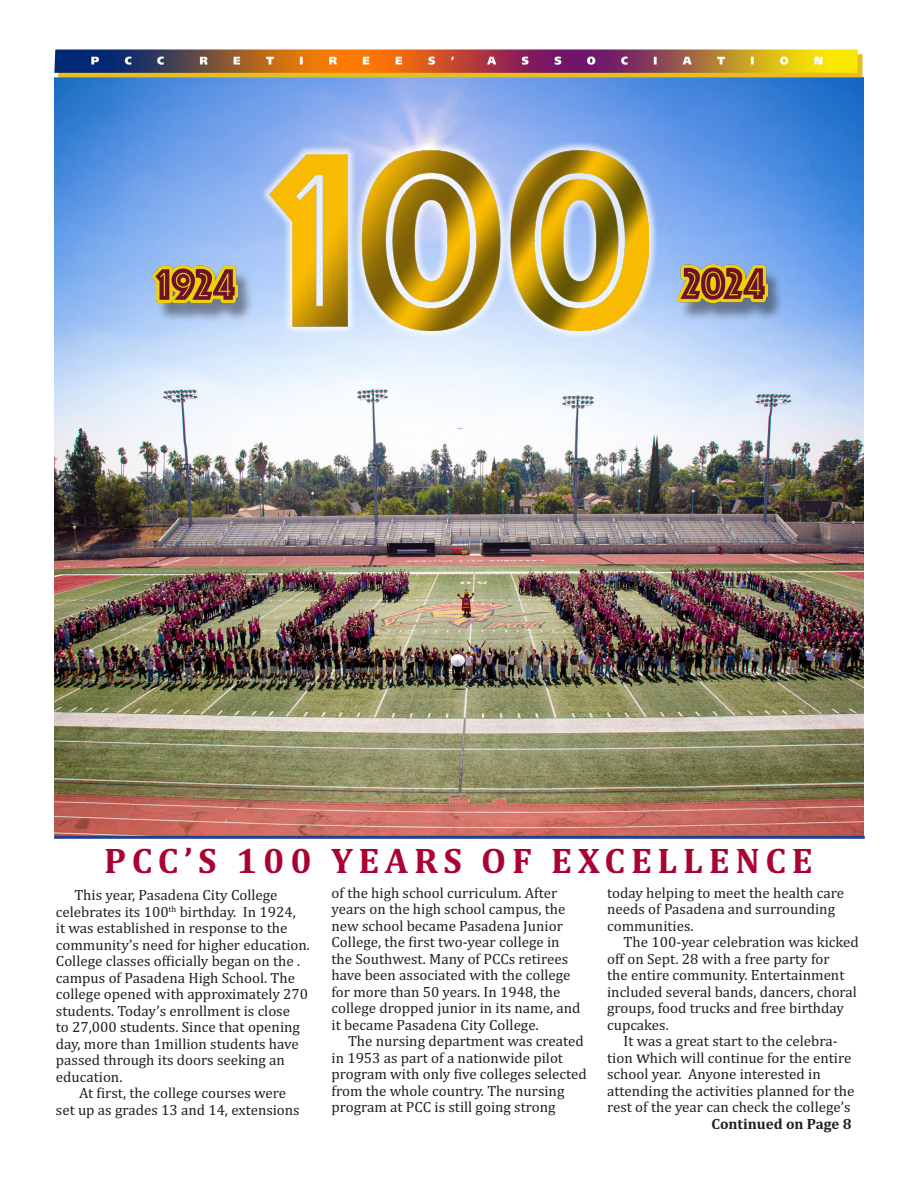
<style>
.page{position:relative;width:918px;height:1188px;background:#fff}
.page>*{position:absolute;margin:0;border:0;box-sizing:border-box;transform-origin:0 0}
.t1{font:700 36px "Cambria";letter-spacing:.16em;color:#a90332}
.t2{font:15px/16.5px "Cambria";color:#231f20}
.t3{font:700 15px "Cambria";color:#231f20}
.s1{font-size:18px}
</style>
<div class="page">
<img style="left:54px;top:50px;width:810px;height:786px">
<div style="left:153px;top:270px;width:101px;height:53px;background:#231f20;opacity:.47"></div>
<img style="left:153px;top:265px;width:85px;height:38px">
<div style="left:679px;top:269px;width:105px;height:53px;background:#231f20;opacity:.47"></div>
<img style="left:678px;top:265px;width:90px;height:37px">
<div style="left:260px;top:140px;width:399px;height:200px;background:#fff;opacity:.75"></div>
<img style="left:269px;top:150px;width:380px;height:180px">
<hr style="left:54px;top:836px;width:811px;height:3px;background:#253f8e">
<p class="t1" style="left:104px;top:835px;width:710px">PCC’S 100 YEARS OF EXCELLENCE</p>
<p class="t2" style="left:56px;top:887px;width:256px;text-indent:18px">This year, Pasadena City College celebrates its 100<sup>th</sup> birthday. In 1924,<br>it was established in response to the community’s need for higher education.<br>College classes officially began on the . campus of Pasadena High School. The college opened with approximately 270 students. Today’s enrollment is close<br>to 27,000 students. Since that opening day, more than 1million students have passed through its doors seeking an education.</p>
<p class="t2" style="left:56px;top:1085px;width:245px;text-indent:23px">At first, the college courses were set up as grades 13 and 14, extensions</p>
<p class="t2" style="left:332px;top:884px;width:250px">of the high school curriculum. After years on the high school campus, the new school became Pasadena Junior College, the first two-year college in the Southwest. Many of PCCs retirees have been associated with the college for more than 50 years. In 1948, the college dropped junior in its name, and it became Pasadena City College.</p>
<p class="t2" style="left:332px;top:1033px;width:257px;text-indent:16px">The nursing department was created in 1953 as part of a nationwide pilot program with only five colleges selected from the whole country. The nursing program at PCC is still going strong</p>
<p class="t2" style="left:607px;top:884px;width:238px">today helping to meet the health care needs of Pasadena and surrounding communities.</p>
<p class="t2" style="left:607px;top:934px;width:253px;text-indent:16px">The 100-year celebration was kicked off on Sept. 28 with a free party for<br>the entire community. Entertainment included several bands, dancers, choral groups, food trucks and free birthday cupcakes.</p>
<p class="t2" style="left:607px;top:1033px;width:249px;text-indent:16px">It was a great start to the celebra&shy;tion <span class="s1">w</span>hich will continue for the entire school year. Anyone interested in attending the activities planned for the rest of the year can check the college’s</p>
<p class="t3" style="left:712px;top:1114px;width:142px">Continued on Page 8</p>
</div>
